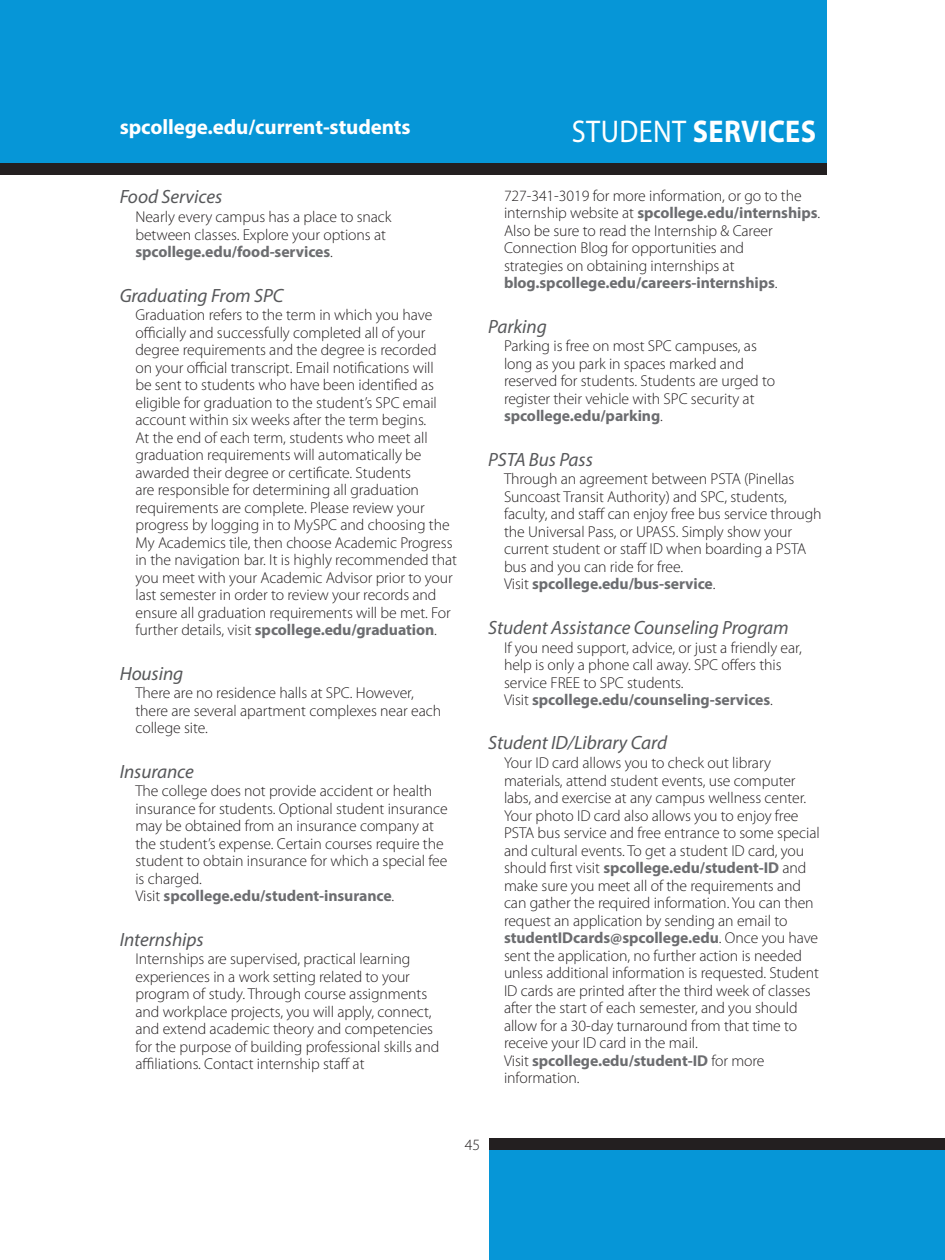
<style>
.page{position:relative;width:945px;height:1260px;background:#fff}
.page>*{position:absolute;margin:0;border:0;box-sizing:border-box;transform-origin:0 0}
.page_head_18_pt{font:700 31.5px "Myriad Pro";letter-spacing:.015em;color:#fff;scale:.9 1}
.page_head_12_pt{font:700 21px "Myriad Pro";letter-spacing:-.005em;color:#fff}
.Heads{font:italic 19.25px "Myriad Pro";letter-spacing:-.005em;color:#57585a}
.Body_Text_Indent{font:300 15.75px/17.5px "Myriad Pro";letter-spacing:-.005em;color:#231f20}
.Body_Text_Indent-2{font:700 15.75px "Myriad Pro";letter-spacing:-.005em;color:#6c6d70}
.s1{font-weight:400}
.s2{font-weight:700;color:#6c6d70}
.s3{font-weight:300;color:#231f20}
</style>
<div class="page">
<div style="left:0;top:0;width:827px;height:166px;background:#0696d7"></div>
<div style="left:0;top:164px;width:827px;height:11px;background:#231f20"></div>
<div style="left:489px;top:1144px;width:456px;height:116px;background:#0696d7"></div>
<div style="left:489px;top:1139px;width:456px;height:11px;background:#231f20"></div>
<p class="page_head_12_pt" style="left:120px;top:113px;width:292px">spcollege.edu/current-students</p>
<p class="page_head_18_pt" style="left:572px;top:111px;width:273px"><span class="s1">STUDENT</span> SERVICES</p>
<p class="Heads" style="left:120px;top:185px;width:104px">Food Services</p>
<p class="Body_Text_Indent" style="left:135px;top:208px;width:258px">Nearly every campus has a place to snack</p>
<p class="Body_Text_Indent" style="left:135px;top:226px;width:252px">between classes. Explore your options at <span class="s2">spcollege.edu/food-services</span>.</p>
<p class="Heads" style="left:120px;top:283px;width:165px">Graduating From SPC</p>
<p class="Body_Text_Indent" style="left:135px;top:306px;width:323px">Graduation refers to the term in which you have officially and successfully completed all of your degree requirements and the degree is recorded on your official transcript. Email notifications will<br>be sent to students who have been identified as eligible for graduation to the student’s SPC email account within six weeks after the term begins.<br>At the end of each term, students who meet all graduation requirements will automatically be awarded their degree or certificate. Students<br>are responsible for determining all graduation requirements are complete. Please review your progress by logging in to MySPC and choosing the My Academics tile, then choose Academic Progress in the navigation bar. It is highly recommended that you meet with your Academic Advisor prior to your last semester in order to review your records and ensure all graduation requirements will be met. For further details, visit <span class="s2">spcollege.edu/graduation</span>.</p>
<p class="Heads" style="left:120px;top:661px;width:65px">Housing</p>
<p class="Body_Text_Indent" style="left:135px;top:684px;width:307px">There are no residence halls at SPC. However, there are several apartment complexes near each college site.</p>
<p class="Heads" style="left:120px;top:759px;width:76px">Insurance</p>
<p class="Body_Text_Indent" style="left:135px;top:782px;width:314px">The college does not provide accident or health insurance for students. Optional student insurance may be obtained from an insurance company at the student’s expense. Certain courses require the student to obtain insurance for which a special fee is charged.</p>
<p class="Body_Text_Indent-2" style="left:135px;top:886px;width:260px"><span class="s3">Visit</span> spcollege.edu/student-insurance<span class="s3">.</span></p>
<p class="Heads" style="left:120px;top:927px;width:86px">Internships</p>
<p class="Body_Text_Indent" style="left:135px;top:950px;width:305px">Internships are supervised, practical learning experiences in a work setting related to your program of study. Through course assignments and workplace projects, you will apply, connect, and extend academic theory and competencies for the purpose of building professional skills and affiliations. Contact internship staff at</p>
<p class="Body_Text_Indent" style="left:504px;top:187px;width:318px">727-341-3019 for more information, or go to the internship website at <span class="s2">spcollege.edu/internships</span>.<br>Also be sure to read the Internship &amp; Career Connection Blog for opportunities and</p>
<p class="Body_Text_Indent" style="left:504px;top:257px;width:232px">strategies on obtaining internships at</p>
<p class="Body_Text_Indent-2" style="left:504px;top:273px;width:275px">blog.spcollege.edu/careers-internships<span class="s3">.</span></p>
<p class="Heads" style="left:488px;top:314px;width:60px">Parking</p>
<p class="Body_Text_Indent" style="left:504px;top:337px;width:273px">Parking is free on most SPC campuses, as long as you park in spaces marked and reserved for students. Students are urged to register their vehicle with SPC security at <span class="s2">spcollege.edu/parking</span>.</p>
<p class="Heads" style="left:488px;top:447px;width:106px">PSTA Bus Pass</p>
<p class="Body_Text_Indent" style="left:504px;top:470px;width:319px">Through an agreement between PSTA (Pinellas Suncoast Transit Authority) and SPC, students, faculty, and staff can enjoy free bus service through the Universal Pass, or UPASS. Simply show your current student or staff ID when boarding a PSTA bus and you can ride for free.<br>Visit <span class="s2">spcollege.edu/bus-service</span>.</p>
<p class="Heads" style="left:488px;top:615px;width:302px">Student Assistance Counseling Program</p>
<p class="Body_Text_Indent" style="left:504px;top:638px;width:299px">If you need support, advice, or just a friendly ear, help is only a phone call away. SPC offers this service FREE to SPC students.<br>Visit <span class="s2">spcollege.edu/counseling-services</span>.</p>
<p class="Heads" style="left:488px;top:731px;width:180px">Student ID/Library Card</p>
<p class="Body_Text_Indent" style="left:504px;top:754px;width:317px">Your ID card allows you to check out library materials, attend student events, use computer labs, and exercise at any campus wellness center.<br>Your photo ID card also allows you to enjoy free PSTA bus service and free entrance to some special and cultural events. To get a student ID card, you should first visit <span class="s2">spcollege.edu/student-ID</span> and make sure you meet all of the requirements and can gather the required information. You can then request an application by sending an email to <span class="s2">studentIDcards@spcollege.edu</span>. Once you have sent the application, no further action is needed unless additional information is requested. Student ID cards are printed after the third week of classes after the start of each semester, and you should allow for a 30-day turnaround from that time to receive your ID card in the mail.<br>Visit <span class="s2">spcollege.edu/student-ID</span> for more information.</p>
<p class="Body_Text_Indent" style="left:465px;top:1136px;width:17px">45</p>
</div>
